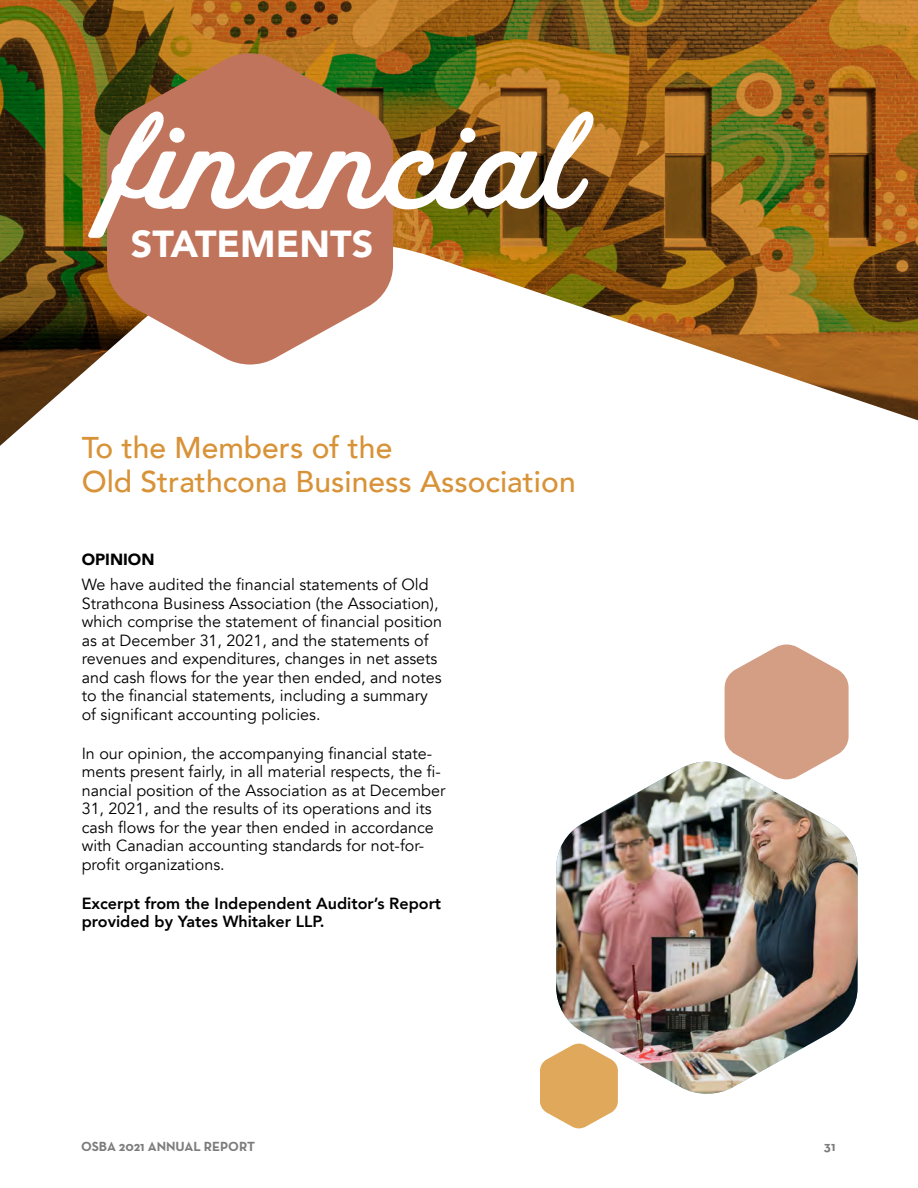
<style>
.page{position:relative;width:918px;height:1188px;background:#fff}
.page>*{position:absolute;margin:0;border:0;box-sizing:border-box;transform-origin:0 0}
.t1{font:127.35px "Hanley Pro Script";color:#fff}
.t2{font:900 37.65px "Avenir";color:#fff}
.t3{font:500 30px/34.5px "Avenir";color:#d89237}
.t4{font:16.2px/18.6px "Avenir";color:#000}
.t5{font:800 16.2px/18.6px "Avenir";color:#000}
.t6{font:900 16.2px "Avenir";color:#000}
.t7{font:700 13.5px "Neutra Text";color:#7c7c7c}
</style>
<div class="page">
<img style="left:1px;top:0;width:917px;height:238px">
<svg style="left:1px;top:238px;width:917px;height:524px"></svg>
<svg style="left:0;top:0;width:1px;height:446px"></svg>
<svg style="left:540px;top:1054px;width:78px;height:74px"></svg>
<svg style="left:725px;top:644px;width:124px;height:118px;background:#d9ad97"></svg>
<svg style="left:107px;top:53px;width:286px;height:312px;background:#b97c5f"></svg>
<img style="left:556px;top:762px;width:302px;height:332px">
<h1 class="t1" style="left:112px;top:64px;width:472px">financial</h1>
<h2 class="t2" style="left:131px;top:211px;width:244px">STATEMENTS</h2>
<h3 class="t3" style="left:82px;top:428px;width:495px">To the Members of the<br>Old Strathcona Business Association</h3>
<p class="t6" style="left:82px;top:545px;width:74px">OPINION</p>
<p class="t4" style="left:82px;top:575px;width:362px">We have audited the financial statements of Old Strathcona Business Association (the Association), which comprise the statement of financial position as at December 31, 2021, and the statements of revenues and expenditures, changes in net assets and cash flows for the year then ended, and notes to the financial statements, including a summary of significant accounting policies.</p>
<p class="t4" style="left:82px;top:744px;width:365px">In our opinion, the accompanying financial state&shy;ments present fairly, in all material respects, the fi&shy;nancial position of the Association as at December 31, 2021, and the results of its operations and its cash flows for the year then ended in accordance with Canadian accounting standards for not-for&shy;profit organizations.</p>
<p class="t5" style="left:82px;top:894px;width:361px">Excerpt from the Independent Auditor’s Report provided by Yates Whitaker LLP.</p>
<p class="t7" style="left:81px;top:1138px;width:176px">OSBA 2021 ANNUAL REPORT</p>
<p class="t7" style="left:824px;top:1138px;width:13px">31</p>
</div>
